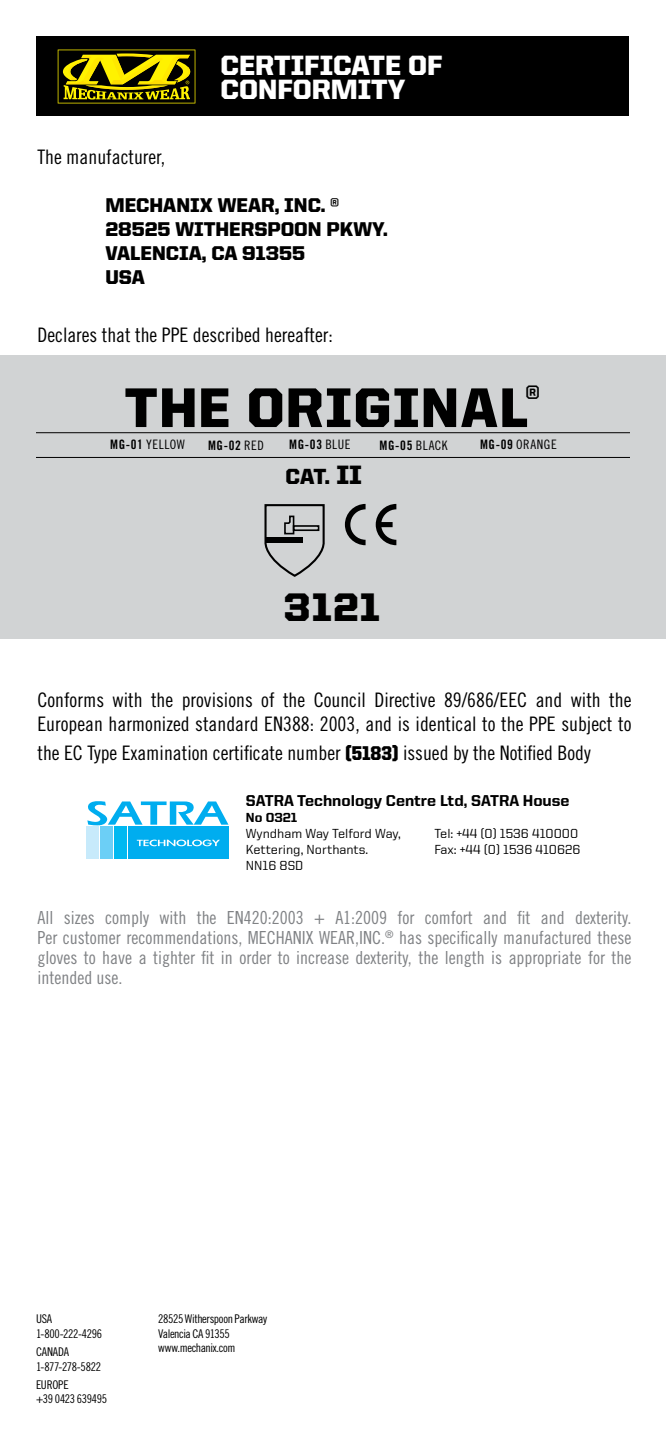
<style>
.page{position:relative;width:666px;height:1440px;background:#fff}
.page>*{position:absolute;margin:0;border:0;box-sizing:border-box;transform-origin:0 0}
.t1{font:900 56px "United Sans Reg";letter-spacing:.025em;color:#000}
.t2{font:900 40px "United Sans Reg";color:#000}
.t3{font:900 28px/24px "United Sans Reg";color:#fff}
.t4{font:900 22px "United Sans Reg";color:#000}
.t5{font:20px/24px "Trade Gothic Cond Eighteen";color:#000}
.t6{font:900 20px/24px "United Sans Reg";color:#000}
.t7{font:18px/20px "Trade Gothic Cond Eighteen";color:#808285;text-align:justify}
.t8{font:800 15.8px "United Sans Reg";color:#000}
.t9{font:500 13.2px "United Sans Reg";color:#000}
.t10{font:800 13.2px "United Sans Reg";color:#000}
.t11{font:13px "Trade Gothic Bold Cond Twenty";letter-spacing:.05em;color:#000}
.t12{font:13px "Trade Gothic Cond Eighteen";letter-spacing:.04em;color:#000}
.t13{font:12px/14.4px "Trade Gothic Cond Eighteen";letter-spacing:-.03em;color:#000}
.s1{font-family:"Trade Gothic Bold Cond Twenty"}
.s2{font-family:"Trade Gothic Cond Eighteen"}
.s3{font-size:26.6px}
.s4{font-family:"United Sans Semi Cond";font-weight:900}
</style>
<div class="page">
<div style="left:36px;top:36px;width:592px;height:79px;background:#000"></div>
<div style="left:0;top:356px;width:666px;height:283px;background:#d1d3d4"></div>
<svg style="left:58px;top:50px;width:137px;height:53px"></svg>
<div style="left:128px;top:827px;width:101px;height:32px;background:#00adef"></div>
<div style="left:114px;top:827px;width:13px;height:32px;background:#00b9f1"></div>
<div style="left:100px;top:827px;width:13px;height:32px;background:#6ccff6"></div>
<div style="left:86px;top:827px;width:13px;height:32px;background:#c7eafb"></div>
<svg style="left:87px;top:801px;width:141px;height:25px"></svg>
<svg style="left:137px;top:840px;width:83px;height:6px"></svg>
<hr style="left:36px;top:432px;width:594px;height:1px;background:#000">
<hr style="left:36px;top:457px;width:594px;height:1px;background:#000">
<svg style="left:345px;top:504px;width:21px;height:41px"></svg>
<svg style="left:376px;top:504px;width:20px;height:41px"></svg>
<svg style="left:264px;top:504px;width:61px;height:73px"></svg>
<h3 class="t3" style="left:220px;top:53px;width:224px">CERTIFICATE OF<br>CONFORMITY</h3>
<p class="t5" style="left:37px;top:145px;width:129px">The manufacturer,</p>
<p class="t6" style="left:105px;top:193px;width:284px">MECHANIX WEAR, INC. ®<br>28525 WITHERSPOON PKWY.<br>VALENCIA, CA 91355<br>USA</p>
<p class="t5" style="left:37px;top:323px;width:297px">Declares that the PPE described hereafter:</p>
<h1 class="t1" style="left:125px;top:377px;width:417px">THE ORIGINAL<sup>®</sup></h1>
<p class="t12" style="left:110px;top:437px;width:76px"><span class="s1">MG-01</span> YELLOW</p>
<p class="t11" style="left:208px;top:437px;width:57px">MG-02 <span class="s2">RED</span></p>
<p class="t11" style="left:289px;top:437px;width:63px">MG-03 <span class="s2">BLUE</span></p>
<p class="t11" style="left:380px;top:437px;width:70px">MG-05 <span class="s2">BLACK</span></p>
<p class="t12" style="left:480px;top:437px;width:78px"><span class="s1">MG-09</span> ORANGE</p>
<p class="t4" style="left:286px;top:464px;width:78px">CAT. <span class="s3">II</span></p>
<h2 class="t2" style="left:284px;top:585px;width:98px">3121</h2>
<p class="t5" style="left:37px;top:687px;width:596px">Conforms with the provisions of the Council Directive 89/686/EEC and with the<br>European harmonized standard EN388: 2003, and is identical to the PPE subject to</p>
<p class="t5" style="left:37px;top:740px;width:555px">the EC Type Examination certificate number <span class="s4">(5183)</span> issued by the Notified Body</p>
<p class="t8" style="left:246px;top:792px;width:325px">SATRA Technology Centre Ltd, SATRA House</p>
<p class="t10" style="left:246px;top:810px;width:53px">No 0321</p>
<p class="t9" style="left:246px;top:826px;width:157px">Wyndham Way Telford Way,</p>
<p class="t9" style="left:434px;top:826px;width:145px">Tel: +44 (0) 1536 410000</p>
<p class="t9" style="left:246px;top:842px;width:124px">Kettering, Northants.</p>
<p class="t9" style="left:434px;top:842px;width:148px">Fax: +44 (0) 1536 410626</p>
<p class="t9" style="left:246px;top:858px;width:59px">NN16 8SD</p>
<p class="t7" style="left:37px;top:907px;width:596px">All sizes comply with the EN420:2003 + A1:2009 for comfort and fit and dexterity.<br>Per customer recommendations, MECHANIX WEAR,INC.<sup>®</sup> has specifically manufactured these gloves to have a tighter fit in order to increase dexterity, the length is appropriate for the intended use.</p>
<p class="t13" style="left:36px;top:1312px;width:68px">USA<br>1-800-222-4296</p>
<p class="t13" style="left:36px;top:1345px;width:67px">CANADA<br>1-877-278-5822</p>
<p class="t13" style="left:36px;top:1377px;width:73px">EUROPE<br>+39 0423 639495</p>
<p class="t13" style="left:158px;top:1312px;width:110px">28525 Witherspoon Parkway<br>Valencia CA 91355 www.mechanix.com</p>
</div>
